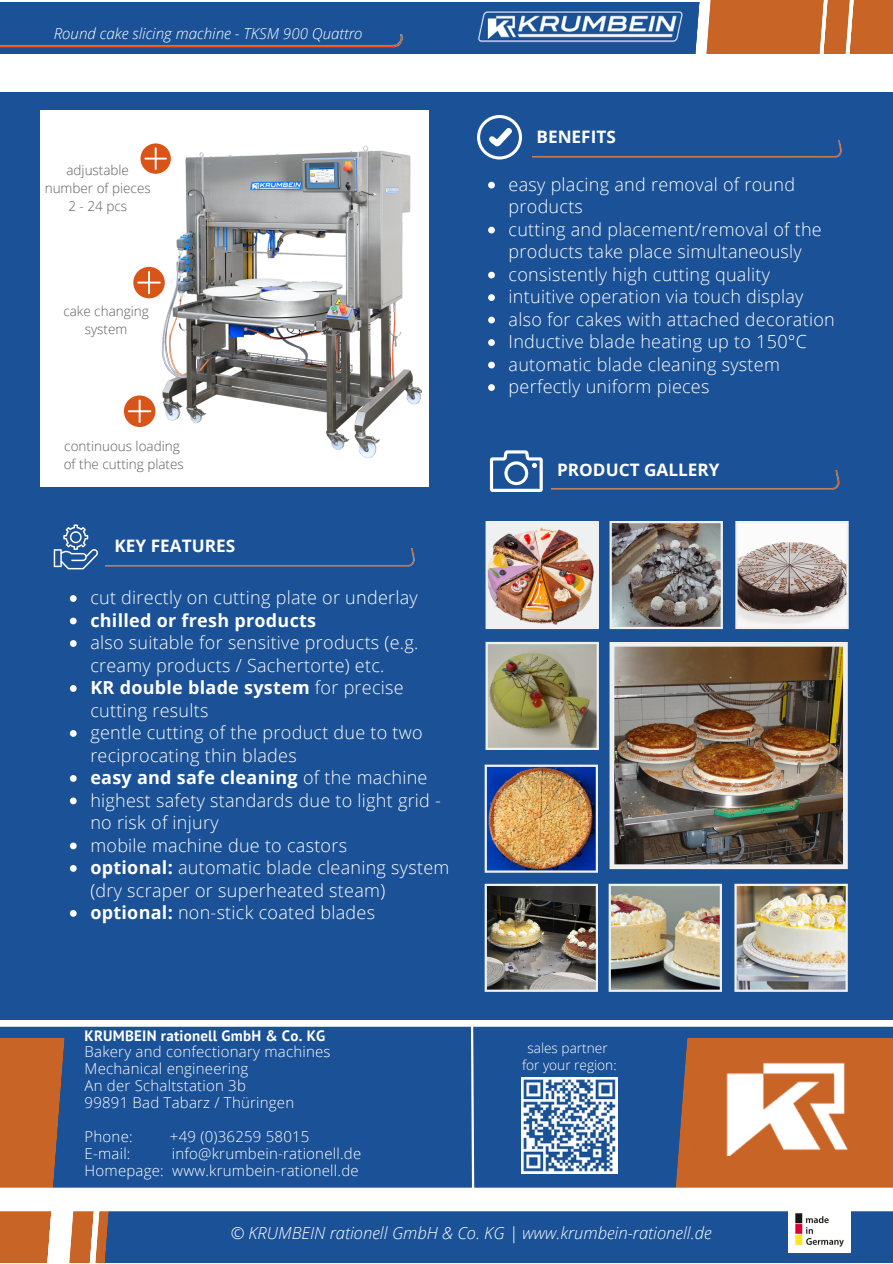
<style>
.page{position:relative;width:893px;height:1264px;background:#fff}
.page>*{position:absolute;margin:0;border:0;box-sizing:border-box;transform-origin:0 0}
.t1{font:300 18px/22.5px "Open Sans";letter-spacing:.015em;color:#fff}
.t2{font:700 18px "Open Sans";letter-spacing:.015em;color:#fff}
.t3{font:700 17.25px "Open Sans";color:#fff}
.t4{font:italic 300 16.65px "Open Sans";color:#fff}
.t5{font:italic 300 15.15px "Open Sans";color:#fff}
.t6{font:300 15px "Open Sans";letter-spacing:.015em;color:#fff}
.t7{font:700 15px "PT Sans";letter-spacing:.015em;color:#fff}
.t8{font:300 13.65px "Open Sans";color:#fff}
.t9{font:300 13.5px "Open Sans";color:#5d5c5c}
.s1{font-weight:700}
.s2{font-weight:300}
</style>
<div class="page">
<div style="left:0;top:3px;width:701px;height:69px;background:#1b5196"></div>
<img style="left:0;top:34px;width:403px;height:14px">
<svg style="left:690px;top:0;width:202px;height:54px;background:#c6723e"></svg>
<div style="left:0;top:54px;width:892px;height:77px;background:#fff"></div>
<div style="left:0;top:1026px;width:892px;height:173px;background:#1b5196"></div>
<div style="left:676px;top:1038px;width:216px;height:149px;background:#c86426"></div>
<div style="left:0;top:92px;width:892px;height:945px;background:#1b5196"></div>
<div style="left:40px;top:110px;width:389px;height:376px;background:#fff"></div>
<svg style="left:477px;top:115px;width:45px;height:44px"></svg>
<img style="left:485px;top:521px;width:114px;height:108px">
<svg style="left:609px;top:521px;width:113px;height:108px;background:#837e7a"></svg>
<svg style="left:735px;top:521px;width:113px;height:108px;background:#b8b0ad"></svg>
<img style="left:485px;top:642px;width:114px;height:108px">
<img style="left:609px;top:642px;width:238px;height:227px">
<img style="left:484px;top:764px;width:114px;height:108px">
<img style="left:484px;top:883px;width:114px;height:108px">
<img style="left:608px;top:883px;width:114px;height:108px">
<img style="left:734px;top:883px;width:113px;height:108px">
<img style="left:532px;top:141px;width:310px;height:17px">
<img style="left:105px;top:548px;width:310px;height:19px">
<svg style="left:54px;top:524px;width:44px;height:45px"></svg>
<svg style="left:490px;top:450px;width:52px;height:42px"></svg>
<div style="left:0;top:1020px;width:892px;height:6px;background:#fff"></div>
<svg style="left:470px;top:1026px;width:5px;height:161px"></svg>
<div style="left:102px;top:1199px;width:790px;height:63px;background:#1b5196"></div>
<svg style="left:0;top:1026px;width:111px;height:236px"></svg>
<div style="left:0;top:1187px;width:892px;height:24px;background:#fff"></div>
<img style="left:788px;top:1211px;width:62px;height:41px">
<img style="left:676px;top:1056px;width:216px;height:99px">
<img style="left:551px;top:471px;width:289px;height:19px">
<img style="left:478px;top:11px;width:205px;height:31px">
<img style="left:521px;top:1077px;width:96px;height:96px">
<svg style="left:133px;top:267px;width:25px;height:31px"></svg>
<svg style="left:140px;top:143px;width:18px;height:31px"></svg>
<img style="left:158px;top:143px;width:264px;height:315px">
<svg style="left:124px;top:395px;width:31px;height:32px"></svg>
<svg style="left:70px;top:595px;width:7px;height:7px"></svg>
<svg style="left:70px;top:617px;width:7px;height:7px"></svg>
<svg style="left:70px;top:640px;width:7px;height:7px"></svg>
<svg style="left:70px;top:685px;width:7px;height:7px"></svg>
<svg style="left:70px;top:730px;width:7px;height:6px"></svg>
<svg style="left:70px;top:775px;width:7px;height:6px"></svg>
<svg style="left:70px;top:797px;width:7px;height:7px"></svg>
<svg style="left:70px;top:842px;width:7px;height:7px"></svg>
<svg style="left:70px;top:865px;width:7px;height:6px"></svg>
<svg style="left:70px;top:910px;width:7px;height:6px"></svg>
<svg style="left:488px;top:182px;width:7px;height:6px"></svg>
<svg style="left:488px;top:227px;width:7px;height:6px"></svg>
<svg style="left:488px;top:272px;width:7px;height:6px"></svg>
<svg style="left:488px;top:294px;width:7px;height:7px"></svg>
<svg style="left:488px;top:317px;width:7px;height:6px"></svg>
<svg style="left:488px;top:339px;width:7px;height:7px"></svg>
<svg style="left:488px;top:362px;width:7px;height:6px"></svg>
<svg style="left:488px;top:384px;width:7px;height:7px"></svg>
<p class="t5" style="left:54px;top:22px;width:310px">Round cake slicing machine - TKSM 900 Quattro</p>
<p class="t9" style="left:66px;top:160px;width:64px">adjustable</p>
<p class="t9" style="left:45px;top:178px;width:107px">number of pieces</p>
<p class="t9" style="left:68px;top:196px;width:60px">2 - 24 pcs</p>
<p class="t9" style="left:63px;top:302px;width:87px">cake changing</p>
<p class="t9" style="left:85px;top:320px;width:44px">system</p>
<p class="t9" style="left:64px;top:437px;width:117px">continuous loading</p>
<p class="t9" style="left:64px;top:455px;width:122px">of the cutting plates</p>
<p class="t3" style="left:114px;top:533px;width:122px">KEY FEATURES</p>
<p class="t1" style="left:90px;top:586px;width:329px">cut directly on cutting plate or underlay</p>
<p class="t2" style="left:90px;top:607px;width:227px">chilled or fresh products</p>
<p class="t1" style="left:90px;top:631px;width:329px">also suitable for sensitive products (e.g. creamy products / Sachertorte) etc.</p>
<p class="t1" style="left:90px;top:676px;width:315px"><span class="s1">KR double blade system</span> for precise cutting results</p>
<p class="t1" style="left:90px;top:720px;width:334px">gentle cutting of the product due to two reciprocating thin blades</p>
<p class="t2" style="left:90px;top:764px;width:338px">easy and safe cleaning <span class="s2">of the machine</span></p>
<p class="t1" style="left:90px;top:788px;width:352px">highest safety standards due to light grid - no risk of injury</p>
<p class="t1" style="left:90px;top:833px;width:258px">mobile machine due to castors</p>
<p class="t1" style="left:90px;top:855px;width:360px"><span class="s1">optional:</span> automatic blade cleaning system (dry scraper or superheated steam)</p>
<p class="t1" style="left:90px;top:900px;width:286px"><span class="s1">optional:</span> non-stick coated blades</p>
<p class="t7" style="left:85px;top:1025px;width:242px">KRUMBEIN rationell GmbH &amp; Co. KG</p>
<p class="t6" style="left:85px;top:1041px;width:247px">Bakery and confectionary machines</p>
<p class="t6" style="left:85px;top:1058px;width:165px">Mechanical engineering</p>
<p class="t6" style="left:85px;top:1075px;width:163px">An der Schaltstation 3b</p>
<p class="t6" style="left:85px;top:1091px;width:211px">99891 Bad Tabarz / Thüringen</p>
<p class="t6" style="left:85px;top:1125px;width:50px">Phone:</p>
<p class="t6" style="left:170px;top:1125px;width:141px">+49 (0)36259 58015</p>
<p class="t6" style="left:85px;top:1142px;width:47px">E-mail:</p>
<p class="t6" style="left:172px;top:1142px;width:191px">info@krumbein-rationell.de</p>
<p class="t6" style="left:85px;top:1159px;width:275px">Homepage: www.krumbein-rationell.de</p>
<p class="t3" style="left:536px;top:124px;width:81px">BENEFITS</p>
<p class="t1" style="left:508px;top:172px;width:288px">easy placing and removal of round products</p>
<p class="t1" style="left:508px;top:217px;width:315px">cutting and placement/removal of the products take place simultaneously</p>
<p class="t1" style="left:508px;top:262px;width:263px">consistently high cutting quality</p>
<p class="t1" style="left:508px;top:285px;width:296px">intuitive operation via touch display</p>
<p class="t1" style="left:508px;top:307px;width:328px">also for cakes with attached decoration</p>
<p class="t1" style="left:508px;top:330px;width:300px">Inductive blade heating up to 150°C</p>
<p class="t1" style="left:508px;top:352px;width:273px">automatic blade cleaning system</p>
<p class="t1" style="left:508px;top:375px;width:202px">perfectly uniform pieces</p>
<p class="t3" style="left:557px;top:457px;width:164px">PRODUCT GALLERY</p>
<p class="t8" style="left:527px;top:1038px;width:82px">sales partner</p>
<p class="t8" style="left:522px;top:1055px;width:96px">for your region:</p>
<p class="t4" style="left:230px;top:1221px;width:482px">© KRUMBEIN rationell GmbH &amp; Co. KG | www.krumbein-rationell.de</p>
</div>
